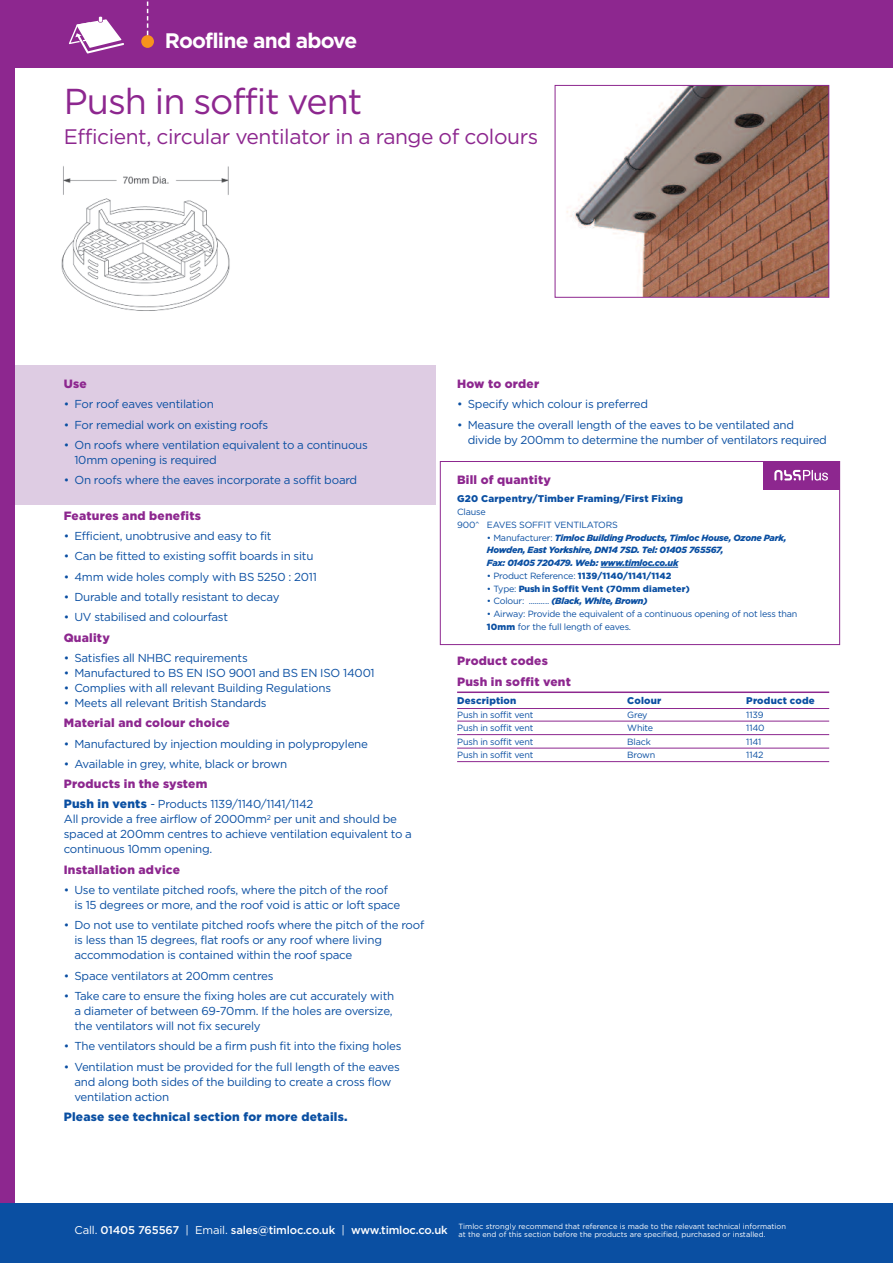
<style>
.page{position:relative;width:893px;height:1263px;background:#fff}
.page>*{position:absolute;margin:0;border:0;box-sizing:border-box;transform-origin:0 0}
.t1{font:36px "Gotham";letter-spacing:-.03em;color:#8d278f}
.t2{font:21px "Gotham";letter-spacing:-.02em;color:#8d278f}
.t3{font:700 21px "Gotham";letter-spacing:-.04em;color:#fff}
.t4{font:900 12px/20.2px "Gotham";letter-spacing:.02em;color:#8d278f}
.t5{font:900 12px "Gotham";letter-spacing:.02em;color:#0a4fa2}
.t6{font:11.55px/15px "Gotham";letter-spacing:-.02em;color:#0a4fa2}
.t7{font:900 9.75px "Gotham";letter-spacing:.02em;color:#0a4fa2}
.t8{font:9px/12.8px "Gotham";letter-spacing:-.02em;color:#0a4fa2}
.t9{font:italic 900 9px/12.8px "Gotham";letter-spacing:-.02em;color:#0a4fa2}
.t10{font:900 9px "Gotham";letter-spacing:.02em;color:#0a4fa2}
.t11{font:7.5px/7.5px "Gotham";color:#fff}
.s1{font-weight:900;font-size:12px}
.s2{font-weight:400;font-style:normal}
.s3{font-weight:400}
.s4{font-weight:900}
.s5{font-size:11.25px}
.s6{font-weight:500;font-size:11.25px}
</style>
<div class="page">
<div style="left:6px;top:366px;width:430px;height:139px;background:#decce3"></div>
<div style="left:0;top:66px;width:15px;height:1148px;background:#8d278f"></div>
<div style="left:0;top:0;width:893px;height:68px;background:#8d278f"></div>
<div style="left:0;top:1203px;width:893px;height:60px;background:#0a4fa2"></div>
<div style="left:141px;top:35px;width:13px;height:13px;background:#f7931d;border-radius:50%"></div>
<svg style="left:147px;top:1px;width:1px;height:34px"></svg>
<hr style="left:600px;top:567px;width:78px;height:1px;background:#0a4fa2">
<hr style="left:457px;top:691px;width:372px;height:2px;background:#8d278f">
<hr style="left:457px;top:708px;width:372px;height:1px;background:#8d278f">
<hr style="left:457px;top:721px;width:372px;height:1px;background:#8d278f">
<hr style="left:457px;top:734px;width:372px;height:1px;background:#8d278f">
<hr style="left:457px;top:748px;width:372px;height:1px;background:#8d278f">
<hr style="left:457px;top:761px;width:372px;height:1px;background:#8d278f">
<img style="left:61px;top:166px;width:169px;height:145px">
<div style="left:440px;top:461px;width:400px;height:184px;border:1px solid #8d278f"></div>
<div style="left:763px;top:461px;width:76px;height:29px;background:#8d278f"></div>
<svg style="left:774px;top:470px;width:54px;height:11px"></svg>
<img style="left:566px;top:87px;width:261px;height:209px">
<div style="left:555px;top:85px;width:274px;height:213px;border:1px solid #8d278f"></div>
<svg style="left:69px;top:17px;width:55px;height:36px"></svg>
<h2 class="t3" style="left:165px;top:28px;width:194px">Roofline and above</h2>
<h1 class="t1" style="left:64px;top:80px;width:300px">Push in soffit vent</h1>
<h2 class="t2" style="left:64px;top:125px;width:476px">Efficient, circular ventilator in a range of colours</h2>
<p class="t4" style="left:64px;top:375px;width:25px">Use</p>
<p class="t6" style="left:64px;top:397px;width:152px">• For roof eaves ventilation</p>
<p class="t6" style="left:64px;top:417px;width:206px">• For remedial work on existing roofs</p>
<p class="t6" style="left:74px;top:437px;width:295px;text-indent:-11px">• On roofs where ventilation equivalent to a continuous<br>10mm opening is required</p>
<p class="t6" style="left:64px;top:473px;width:295px">• On roofs where the eaves incorporate a soffit board</p>
<p class="t4" style="left:64px;top:506px;width:139px">Features and benefits</p>
<p class="t6" style="left:64px;top:528px;width:209px">• Efficient, unobtrusive and easy to fit</p>
<p class="t6" style="left:64px;top:549px;width:251px">• Can be fitted to existing soffit boards in situ</p>
<p class="t6" style="left:64px;top:569px;width:255px">• 4mm wide holes comply with BS 5250 : 2011</p>
<p class="t6" style="left:64px;top:589px;width:217px">• Durable and totally resistant to decay</p>
<p class="t6" style="left:64px;top:610px;width:166px">• UV stabilised and colourfast</p>
<p class="t4" style="left:64px;top:628px;width:48px">Quality</p>
<p class="t6" style="left:64px;top:650px;width:185px">• Satisfies all NHBC requirements</p>
<p class="t6" style="left:64px;top:665px;width:312px">• Manufactured to BS EN ISO 9001 and BS EN ISO 14001</p>
<p class="t6" style="left:64px;top:680px;width:269px">• Complies with all relevant Building Regulations</p>
<p class="t6" style="left:64px;top:695px;width:204px">• Meets all relevant British Standards</p>
<p class="t4" style="left:64px;top:714px;width:168px">Material and colour choice</p>
<p class="t6" style="left:64px;top:736px;width:306px">• Manufactured by injection moulding in polypropylene</p>
<p class="t6" style="left:64px;top:756px;width:225px">• Available in grey, white, black or brown</p>
<p class="t4" style="left:64px;top:775px;width:145px">Products in the system</p>
<p class="t6" style="left:64px;top:797px;width:350px"><span class="s1">Push in vents</span> - Products 1139/1140/1141/1142<br>All provide a free airflow of 2000mm<sup>2</sup> per unit and should be spaced at 200mm centres to achieve ventilation equivalent to a continuous 10mm opening.</p>
<p class="t4" style="left:64px;top:860px;width:118px">Installation advice</p>
<p class="t6" style="left:74px;top:883px;width:327px;text-indent:-11px">• Use to ventilate pitched roofs, where the pitch of the roof<br>is 15 degrees or more, and the roof void is attic or loft space</p>
<p class="t6" style="left:74px;top:918px;width:351px;text-indent:-11px">• Do not use to ventilate pitched roofs where the pitch of the roof is less than 15 degrees, flat roofs or any roof where living accommodation is contained within the roof space</p>
<p class="t6" style="left:64px;top:968px;width:211px">• Space ventilators at 200mm centres</p>
<p class="t6" style="left:74px;top:988px;width:321px;text-indent:-11px">• Take care to ensure the fixing holes are cut accurately with a diameter of between 69-70mm. If the holes are oversize, the ventilators will not fix securely</p>
<p class="t6" style="left:64px;top:1039px;width:339px">• The ventilators should be a firm push fit into the fixing holes</p>
<p class="t6" style="left:74px;top:1059px;width:327px;text-indent:-11px">• Ventilation must be provided for the full length of the eaves and along both sides of the building to create a cross flow ventilation action</p>
<p class="t5" style="left:64px;top:1112px;width:285px">Please see technical section for more details.</p>
<p class="t4" style="left:457px;top:375px;width:84px">How to order</p>
<p class="t6" style="left:457px;top:397px;width:193px">• Specify which colour is preferred</p>
<p class="t6" style="left:468px;top:417px;width:361px;text-indent:-11px">• Measure the overall length of the eaves to be ventilated and divide by 200mm to determine the number of ventilators required</p>
<p class="t4" style="left:457px;top:471px;width:95px">Bill of quantity</p>
<p class="t7" style="left:457px;top:496px;width:228px">G20 Carpentry/Timber Framing/First Fixing</p>
<p class="t8" style="left:457px;top:506px;width:162px">Clause<br>900^ EAVES SOFFIT VENTILATORS</p>
<p class="t9" style="left:487px;top:532px;width:301px"><span class="s2">• Manufacturer:</span> Timloc Building Products, Timloc House, Ozone Park,<br>Howden, East Yorkshire, DN14 7SD. Tel: 01405 765567,<br>Fax: 01405 720479. Web: www.timloc.co.uk</p>
<p class="t10" style="left:487px;top:573px;width:186px"><span class="s3">• Product Reference:</span> 1139/1140/1141/1142</p>
<p class="t10" style="left:487px;top:585px;width:204px"><span class="s3">• Type:</span> Push in Soffit Vent (70mm diameter)</p>
<p class="t9" style="left:487px;top:596px;width:162px"><span class="s2">• Colour: ..........</span> (Black, White, Brown)</p>
<p class="t8" style="left:487px;top:608px;width:312px">• Airway: Provide the equivalent of a continuous opening of not less than<br><span class="s4">10mm</span> for the full length of eaves.</p>
<p class="t4" style="left:457px;top:652px;width:115px">Product codes<br>Push in soffit vent</p>
<p class="t7" style="left:457px;top:697px;width:61px">Description</p>
<p class="t7" style="left:627px;top:697px;width:36px">Colour</p>
<p class="t7" style="left:746px;top:697px;width:70px">Product code</p>
<p class="t8" style="left:457px;top:708px;width:78px">Push in soffit vent</p>
<p class="t8" style="left:627px;top:708px;width:22px">Grey</p>
<p class="t8" style="left:746px;top:708px;width:19px">1139</p>
<p class="t8" style="left:457px;top:722px;width:78px">Push in soffit vent</p>
<p class="t8" style="left:627px;top:722px;width:27px">White</p>
<p class="t8" style="left:746px;top:722px;width:20px">1140</p>
<p class="t8" style="left:457px;top:735px;width:78px">Push in soffit vent</p>
<p class="t8" style="left:627px;top:735px;width:25px">Black</p>
<p class="t8" style="left:746px;top:735px;width:16px">1141</p>
<p class="t8" style="left:457px;top:749px;width:78px">Push in soffit vent</p>
<p class="t8" style="left:627px;top:749px;width:30px">Brown</p>
<p class="t8" style="left:746px;top:749px;width:19px">1142</p>
<p class="t11" style="left:459px;top:1223px;width:329px;text-indent:-384px"><span class="s5">Call.</span> <span class="s6">01405 765567</span> <span class="s5">| Email.</span> <span class="s6">sales@timloc.co.uk</span> <span class="s5">|</span> <span class="s6">www.timloc.co.uk</span> Timloc strongly recommend that reference is made to the relevant technical information at the end of this section before the products are specified, purchased or installed.</p>
</div>
